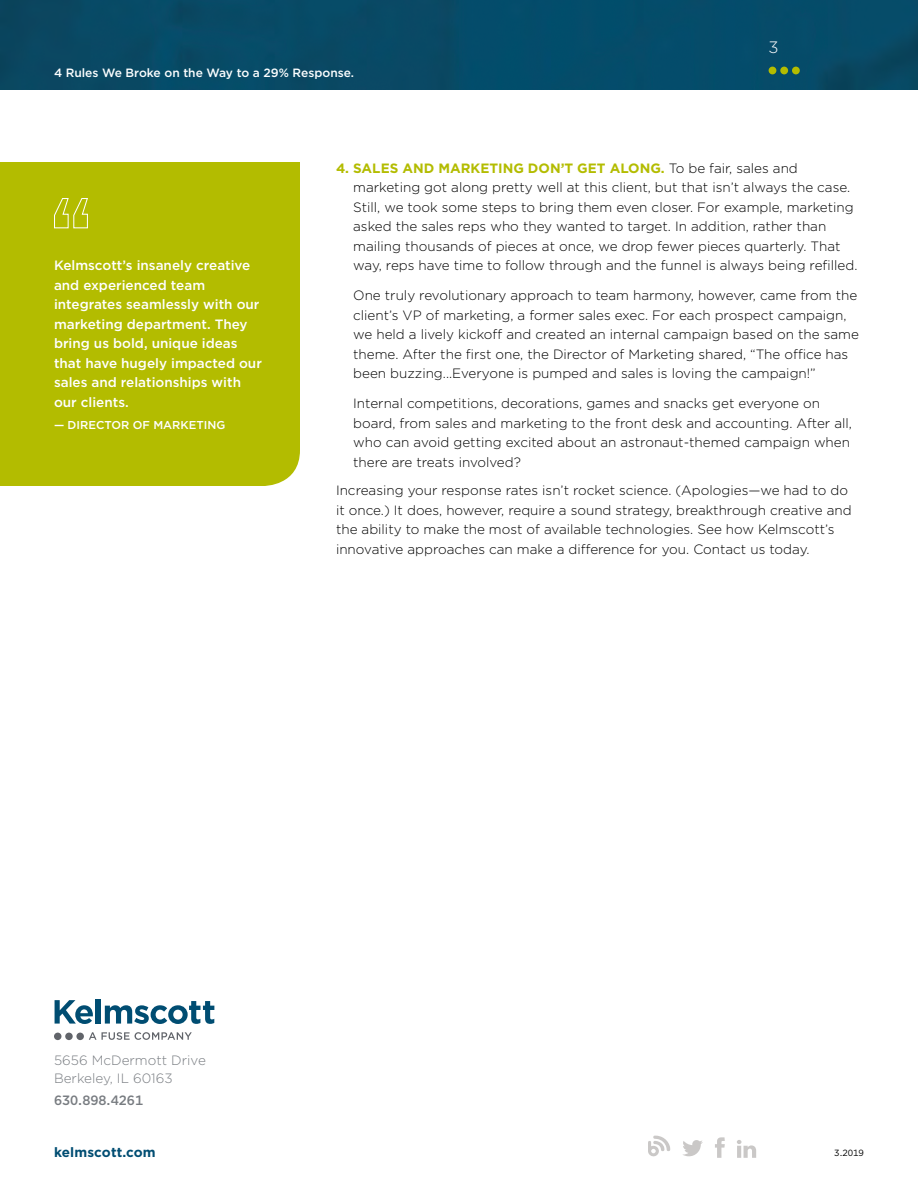
<style>
.page{position:relative;width:918px;height:1188px;background:#fff}
.page>*{position:absolute;margin:0;border:0;box-sizing:border-box;transform-origin:0 0}
.t1{font:300 16.5px "Gotham";color:#fff}
.t2{font:300 13.5px/19.5px "Gotham";color:#000}
.t3{font:500 13.5px/19.5px "Gotham";color:#fff}
.t4{font:300 13.5px/17.2px "Gotham";color:#787c81}
.t5{font:700 13.5px "Gotham";letter-spacing:.01em;color:#004d72}
.t6{font:500 13.5px "Gotham";color:#787c81}
.t7{font:500 12px "Gotham";color:#fcfeff}
.t8{font:500 11.4px "Gotham";color:#fff}
.t9{font:9px "Gotham";color:#000}
.s1{font-weight:700;color:#b3bc00}
</style>
<div class="page">
<img style="left:0;top:0;width:918px;height:90px">
<div style="left:792px;top:67px;width:8px;height:7px;background:#b3bc00;border-radius:50%"></div>
<div style="left:780px;top:67px;width:8px;height:7px;background:#b3bc00;border-radius:50%"></div>
<div style="left:769px;top:67px;width:7px;height:7px;background:#b3bc00;border-radius:50%"></div>
<div style="left:0;top:162px;width:300px;height:324px;background:#b3bc00"></div>
<svg style="left:53px;top:197px;width:36px;height:32px"></svg>
<svg style="left:55px;top:1000px;width:38px;height:24px"></svg>
<div style="left:96px;top:999px;width:5px;height:25px;background:#004d72"></div>
<svg style="left:105px;top:1001px;width:109px;height:23px"></svg>
<svg style="left:89px;top:1032px;width:103px;height:8px"></svg>
<div style="left:76px;top:1033px;width:8px;height:7px;background:#61646a;border-radius:50%"></div>
<div style="left:65px;top:1033px;width:8px;height:7px;background:#61646a;border-radius:50%"></div>
<div style="left:54px;top:1033px;width:7px;height:7px;background:#61646a;border-radius:50%"></div>
<svg style="left:648px;top:1136px;width:22px;height:20px"></svg>
<svg style="left:683px;top:1140px;width:20px;height:16px"></svg>
<svg style="left:715px;top:1137px;width:10px;height:21px"></svg>
<svg style="left:737px;top:1140px;width:19px;height:18px"></svg>
<p class="t7" style="left:54px;top:65px;width:302px">4 Rules We Broke on the Way to a 29% Response.</p>
<p class="t1" style="left:769px;top:37px;width:12px">3</p>
<p class="t3" style="left:54px;top:256px;width:209px">Kelmscott’s insanely creative and experienced team integrates seamlessly with our marketing department. They bring us bold, unique ideas that have hugely impacted our sales and relationships with our clients.</p>
<p class="t8" style="left:54px;top:418px;width:173px">— DIRECTOR OF MARKETING</p>
<p class="t2" style="left:353px;top:158px;width:506px;text-indent:-17px"><span class="s1">4. SALES AND MARKETING DON’T GET ALONG.</span> To be fair, sales and marketing got along pretty well at this client, but that isn’t always the case.<br>Still, we took some steps to bring them even closer. For example, marketing asked the sales reps who they wanted to target. In addition, rather than mailing thousands of pieces at once, we drop fewer pieces quarterly. That way, reps have time to follow through and the funnel is always being refilled.</p>
<p class="t2" style="left:353px;top:285px;width:507px">One truly revolutionary approach to team harmony, however, came from the client’s VP of marketing, a former sales exec. For each prospect campaign, we held a lively kickoff and created an internal campaign based on the same theme. After the first one, the Director of Marketing shared, “The office has been buzzing...Everyone is pumped and sales is loving the campaign!”</p>
<p class="t2" style="left:353px;top:393px;width:500px">Internal competitions, decorations, games and snacks get everyone on board, from sales and marketing to the front desk and accounting. After all, who can avoid getting excited about an astronaut-themed campaign when there are treats involved?</p>
<p class="t2" style="left:336px;top:480px;width:517px">Increasing your response rates isn’t rocket science. (Apologies—we had to do it once.) It does, however, require a sound strategy, breakthrough creative and the ability to make the most of available technologies. See how Kelmscott’s innovative approaches can make a difference for you. Contact us today.</p>
<p class="t4" style="left:54px;top:1052px;width:153px">5656 McDermott Drive<br>Berkeley, IL 60163</p>
<p class="t6" style="left:54px;top:1091px;width:91px">630.898.4261</p>
<p class="t5" style="left:54px;top:1143px;width:103px">kelmscott.com</p>
<p class="t9" style="left:834px;top:1148px;width:31px">3.2019</p>
</div>
